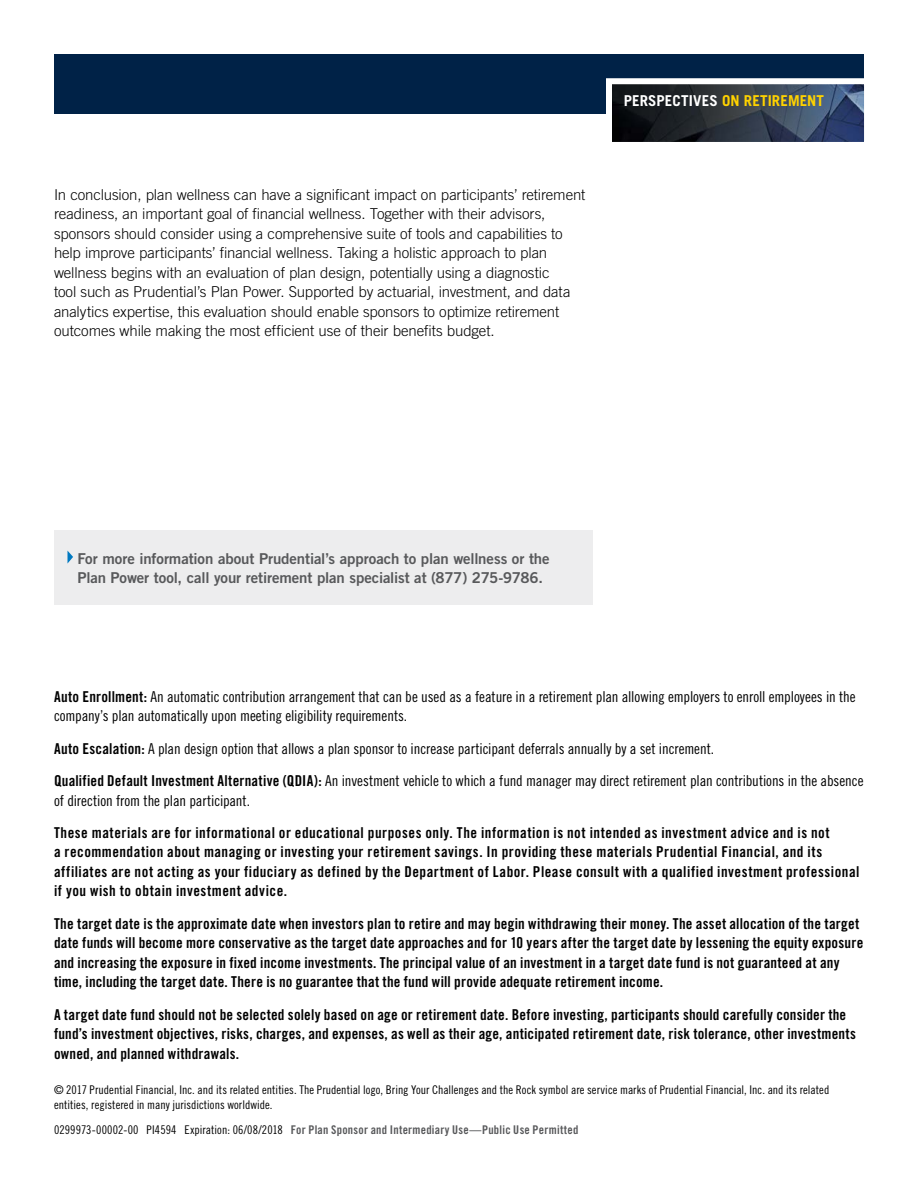
<style>
.page{position:relative;width:918px;height:1188px;background:#fff}
.page>*{position:absolute;margin:0;border:0;box-sizing:border-box;transform-origin:0 0}
.P_Body_copy{font:700 condensed 15px/19.5px "Prudential Modern";letter-spacing:.015em;color:#000}
.P_Body_copy-2{font:300 15px/19.5px "Prudential Modern";letter-spacing:-.005em;color:#000}
.P_Body_copy-3{font:condensed 15px/19.5px "Prudential Modern";letter-spacing:-.005em;color:#000}
.P_Prospectus{font:700 condensed 15px/19.5px "Prudential Modern";letter-spacing:.03em;color:#000}
.P_Body_copy-4{font:700 15px/19.5px "Prudential Modern";letter-spacing:-.01em;color:#58595b}
.t1{font:15px "Prudential Modern Bold Sem Cond";letter-spacing:.01em;color:#fff}
.P_Footnote{font:condensed 12px/15px "Prudential Modern";letter-spacing:.005em;color:#000}
.P_Footnote-2{font:700 condensed 12px "Prudential Modern";letter-spacing:.02em;color:#58595b}
.s1{color:#ffd200}
.s2{font-weight:700}
.s3{font-weight:400;color:#000}
</style>
<div class="page">
<div style="left:54px;top:54px;width:810px;height:59px;background:#002247"></div>
<img style="left:613px;top:85px;width:250px;height:56px">
<div style="left:606px;top:78px;width:264px;height:70px;border:6px solid #fff"></div>
<div style="left:54px;top:530px;width:539px;height:75px;background:#ededee"></div>
<svg style="left:68px;top:551px;width:5px;height:12px"></svg>
<p class="P_Body_copy-2" style="left:54px;top:185px;width:533px">In conclusion, plan wellness can have a significant impact on participants’ retirement readiness, an important goal of financial wellness. Together with their advisors, sponsors should consider using a comprehensive suite of tools and capabilities to help improve participants’ financial wellness. Taking a holistic approach to plan wellness begins with an evaluation of plan design, potentially using a diagnostic<br>tool such as Prudential’s Plan Power. Supported by actuarial, investment, and data analytics expertise, this evaluation should enable sponsors to optimize retirement outcomes while making the most efficient use of their benefits budget.</p>
<p class="t1" style="left:624px;top:91px;width:202px">PERSPECTIVES <span class="s1">ON RETIREMENT</span></p>
<p class="P_Body_copy-4" style="left:77px;top:548px;width:474px">For more information about Prudential’s approach to plan wellness or the<br>Plan Power tool, call your retirement plan specialist at (877) 275-9786.</p>
<p class="P_Body_copy-3" style="left:54px;top:686px;width:803px"><span class="s2">Auto Enrollment:</span> An automatic contribution arrangement that can be used as a feature in a retirement plan allowing employers to enroll employees in the company’s plan automatically upon meeting eligibility requirements.</p>
<p class="P_Body_copy-3" style="left:54px;top:738px;width:662px"><span class="s2">Auto Escalation:</span> A plan design option that allows a plan sponsor to increase participant deferrals annually by a set increment.</p>
<p class="P_Body_copy-3" style="left:54px;top:771px;width:811px"><span class="s2">Qualified Default Investment Alternative (QDIA):</span> An investment vehicle to which a fund manager may direct retirement plan contributions in the absence of direction from the plan participant.</p>
<p class="P_Prospectus" style="left:54px;top:823px;width:807px">These materials are for informational or educational purposes only. The information is not intended as investment advice and is not<br>a recommendation about managing or investing your retirement savings. In providing these materials Prudential Financial, and its affiliates are not acting as your fiduciary as defined by the Department of Labor. Please consult with a qualified investment professional if you wish to obtain investment advice.</p>
<p class="P_Body_copy" style="left:54px;top:914px;width:811px">The target date is the approximate date when investors plan to retire and may begin withdrawing their money. The asset allocation of the target date funds will become more conservative as the target date approaches and for 10 years after the target date by lessening the equity exposure and increasing the exposure in fixed income investments. The principal value of an investment in a target date fund is not guaranteed at any time, including the target date. There is no guarantee that the fund will provide adequate retirement income.</p>
<p class="P_Body_copy" style="left:54px;top:1005px;width:804px">A target date fund should not be selected solely based on age or retirement date. Before investing, participants should carefully consider the fund’s investment objectives, risks, charges, and expenses, as well as their age, anticipated retirement date, risk tolerance, other investments owned, and planned withdrawals.</p>
<p class="P_Footnote" style="left:54px;top:1082px;width:777px">© 2017 Prudential Financial, Inc. and its related entities. The Prudential logo, Bring Your Challenges and the Rock symbol are service marks of Prudential Financial, Inc. and its related entities, registered in many jurisdictions worldwide.</p>
<p class="P_Footnote-2" style="left:54px;top:1123px;width:526px"><span class="s3">0299973-00002-00 PI4594 Expiration: 06/08/2018</span> For Plan Sponsor and Intermediary Use—Public Use Permitted</p>
</div>
